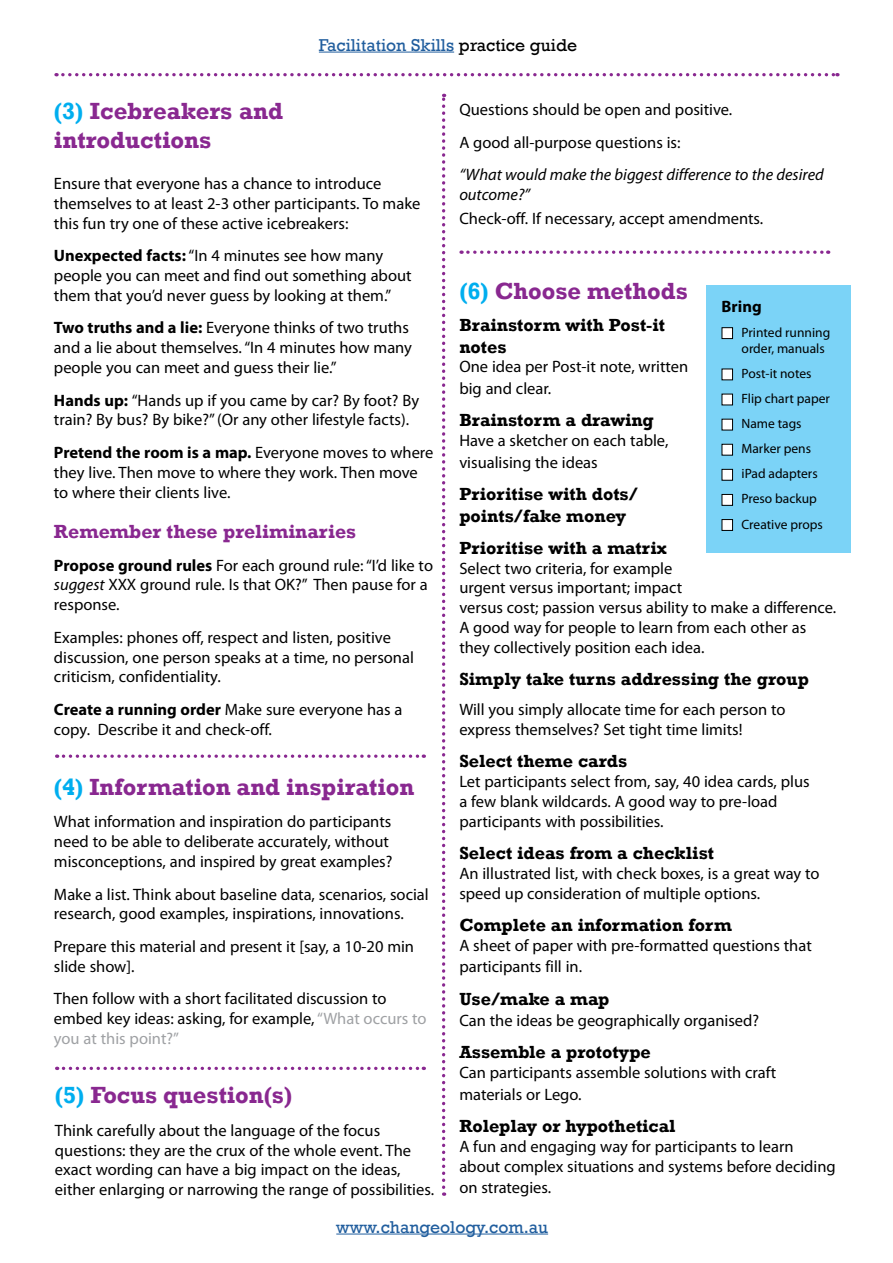
<style>
.page{position:relative;width:893px;height:1263px;background:#fff}
.page>*{position:absolute;margin:0;border:0;box-sizing:border-box;transform-origin:0 0}
.t1{font:700 24px/28.8px "Rockwell";color:#892890}
.t2{font:700 19.5px "Rockwell";color:#892890}
.t3{font:700 18px/21.6px "Rockwell";color:#000}
.t4{font:17.55px "Rockwell";color:#215e9e}
.t5{font:16.5px/19.8px "Myriad Pro";color:#000}
.t6{font:italic 16.5px/19.8px "Myriad Pro";color:#000}
.t7{font:700 16.5px "Myriad Pro";color:#000}
.t8{font:13.5px/25px "Myriad Pro";color:#000}
.s1{color:#000}
.s2{color:#00aeef}
.s3{font-weight:700}
.s4{font-style:italic}
.s5{color:#9fa1a4}
</style>
<div class="page">
<svg style="left:63px;top:73px;width:775px;height:3px"></svg>
<svg style="left:442px;top:94px;width:3px;height:1102px"></svg>
<hr style="left:319px;top:52px;width:135px;height:1px;background:#215e9e">
<svg style="left:57px;top:754px;width:367px;height:4px"></svg>
<svg style="left:468px;top:250px;width:361px;height:4px"></svg>
<svg style="left:57px;top:1067px;width:367px;height:3px"></svg>
<hr style="left:336px;top:1233px;width:212px;height:1px;background:#215e9e">
<div style="left:706px;top:285px;width:145px;height:267px;background:#7bd3f7"></div>
<div style="left:722px;top:328px;width:10px;height:11px;background:#fff"></div>
<div style="left:722px;top:327px;width:11px;height:12px;border:1px solid #000"></div>
<div style="left:722px;top:369px;width:10px;height:11px;background:#fff"></div>
<div style="left:722px;top:369px;width:11px;height:11px;border:1px solid #000"></div>
<div style="left:722px;top:394px;width:10px;height:11px;background:#fff"></div>
<div style="left:722px;top:394px;width:11px;height:11px;border:1px solid #000"></div>
<div style="left:722px;top:419px;width:10px;height:11px;background:#fff"></div>
<div style="left:722px;top:419px;width:11px;height:11px;border:1px solid #000"></div>
<div style="left:722px;top:444px;width:10px;height:11px;background:#fff"></div>
<div style="left:722px;top:444px;width:11px;height:11px;border:1px solid #000"></div>
<div style="left:722px;top:469px;width:10px;height:11px;background:#fff"></div>
<div style="left:722px;top:469px;width:11px;height:12px;border:1px solid #000"></div>
<div style="left:722px;top:494px;width:10px;height:11px;background:#fff"></div>
<div style="left:722px;top:494px;width:11px;height:12px;border:1px solid #000"></div>
<div style="left:722px;top:519px;width:10px;height:11px;background:#fff"></div>
<div style="left:722px;top:519px;width:11px;height:12px;border:1px solid #000"></div>
<p class="t4" style="left:319px;top:35px;width:260px">Facilitation Skills <span class="s1">practice guide</span></p>
<h1 class="t1" style="left:54px;top:97px;width:231px"><span class="s2">(3)</span> Icebreakers and introductions</h1>
<p class="t5" style="left:54px;top:173px;width:368px">Ensure that everyone has a chance to introduce themselves to at least 2-3 other participants. To make this fun try one of these active icebreakers:</p>
<p class="t5" style="left:54px;top:246px;width:359px"><span class="s3">Unexpected facts:</span> “In 4 minutes see how many people you can meet and find out something about them that you’d never guess by looking at them.”</p>
<p class="t5" style="left:54px;top:318px;width:360px"><span class="s3">Two truths and a lie:</span> Everyone thinks of two truths and a lie about themselves. “In 4 minutes how many people you can meet and guess their lie.”</p>
<p class="t5" style="left:54px;top:390px;width:367px"><span class="s3">Hands up:</span> “Hands up if you came by car? By foot? By train? By bus? By bike?” (Or any other lifestyle facts).</p>
<p class="t5" style="left:54px;top:442px;width:381px"><span class="s3">Pretend the room is a map.</span> Everyone moves to where they live. Then move to where they work. Then move to where their clients live.</p>
<p class="t2" style="left:54px;top:520px;width:304px">Remember these preliminaries</p>
<p class="t5" style="left:54px;top:555px;width:381px"><span class="s3">Propose ground rules</span> For each ground rule: “I’d like to <span class="s4">suggest</span> XXX ground rule. Is that OK?” Then pause for a response.</p>
<p class="t5" style="left:54px;top:627px;width:361px">Examples: phones off, respect and listen, positive discussion, one person speaks at a time, no personal criticism, confidentiality.</p>
<p class="t5" style="left:54px;top:699px;width:350px"><span class="s3">Create a running order</span> Make sure everyone has a copy. Describe it and check-off.</p>
<h1 class="t1" style="left:54px;top:772px;width:362px"><span class="s2">(4)</span> Information and inspiration</h1>
<p class="t5" style="left:54px;top:812px;width:340px">What information and inspiration do participants need to be able to deliberate accurately, without misconceptions, and inspired by great examples?</p>
<p class="t5" style="left:54px;top:884px;width:376px">Make a list. Think about baseline data, scenarios, social research, good examples, inspirations, innovations.</p>
<p class="t5" style="left:54px;top:936px;width:362px">Prepare this material and present it [say, a 10-20 min slide show].</p>
<p class="t5" style="left:54px;top:989px;width:374px">Then follow with a short facilitated discussion to embed key ideas: asking, for example, <span class="s5">“What occurs to you at this point?”</span></p>
<h1 class="t1" style="left:55px;top:1081px;width:239px"><span class="s2">(5)</span> Focus question(s)</h1>
<p class="t5" style="left:55px;top:1120px;width:381px">Think carefully about the language of the focus questions: they are the crux of the whole event. The exact wording can have a big impact on the ideas, either enlarging or narrowing the range of possibilities.</p>
<p class="t5" style="left:459px;top:93px;width:275px;line-height:32.5px">Questions should be open and positive.<br>A good all-purpose questions is:</p>
<p class="t6" style="left:459px;top:164px;width:366px">“What would make the biggest difference to the desired outcome?”</p>
<p class="t5" style="left:459px;top:208px;width:305px">Check-off. If necessary, accept amendments.</p>
<h1 class="t1" style="left:459px;top:276px;width:230px"><span class="s2">(6)</span> Choose methods</h1>
<p class="t3" style="left:459px;top:314px;width:207px">Brainstorm with Post-it notes</p>
<p class="t5" style="left:459px;top:356px;width:230px;line-height:21.6px">One idea per Post-it note, written big and clear.</p>
<p class="t3" style="left:459px;top:409px;width:196px">Brainstorm a drawing</p>
<p class="t5" style="left:459px;top:429px;width:211px;line-height:21.6px">Have a sketcher on each table, visualising the ideas</p>
<p class="t3" style="left:459px;top:483px;width:180px">Prioritise with dots/ points/fake money</p>
<p class="t3" style="left:459px;top:537px;width:209px">Prioritise with a matrix</p>
<p class="t5" style="left:459px;top:558px;width:378px">Select two criteria, for example<br>urgent versus important; impact<br>versus cost; passion versus ability to make a difference.<br>A good way for people to learn from each other as they collectively position each idea.</p>
<p class="t3" style="left:459px;top:668px;width:351px">Simply take turns addressing the group</p>
<p class="t5" style="left:459px;top:700px;width:328px">Will you simply allocate time for each person to express themselves? Set tight time limits!</p>
<p class="t3" style="left:459px;top:751px;width:169px">Select theme cards</p>
<p class="t5" style="left:459px;top:771px;width:352px">Let participants select from, say, 40 idea cards, plus a few blank wildcards. A good way to pre-load participants with possibilities.</p>
<p class="t3" style="left:459px;top:842px;width:256px">Select ideas from a checklist</p>
<p class="t5" style="left:459px;top:863px;width:362px">An illustrated list, with check boxes, is a great way to speed up consideration of multiple options.</p>
<p class="t3" style="left:459px;top:914px;width:274px">Complete an information form</p>
<p class="t5" style="left:459px;top:934px;width:354px;line-height:21.6px">A sheet of paper with pre-formatted questions that participants fill in.</p>
<p class="t3" style="left:459px;top:988px;width:152px">Use/make a map</p>
<p class="t5" style="left:459px;top:1010px;width:301px">Can the ideas be geographically organised?</p>
<p class="t3" style="left:459px;top:1041px;width:193px">Assemble a prototype</p>
<p class="t5" style="left:459px;top:1061px;width:318px;line-height:21.6px">Can participants assemble solutions with craft materials or Lego.</p>
<p class="t3" style="left:459px;top:1115px;width:218px">Roleplay or hypothetical</p>
<p class="t5" style="left:459px;top:1136px;width:378px">A fun and engaging way for participants to learn about complex situations and systems before deciding</p>
<p class="t5" style="left:459px;top:1177px;width:93px">on strategies.</p>
<p class="t7" style="left:722px;top:295px;width:42px">Bring</p>
<p class="t8" style="left:741px;top:324px;width:90px;line-height:16.2px">Printed running order, manuals</p>
<p class="t8" style="left:741px;top:361px;width:90px">Post-it notes<br>Flip chart paper<br>Name tags<br>Marker pens iPad adapters<br>Preso backup<br>Creative props</p>
<p class="t4" style="left:336px;top:1216px;width:213px">www.changeology.com.au</p>
</div>
